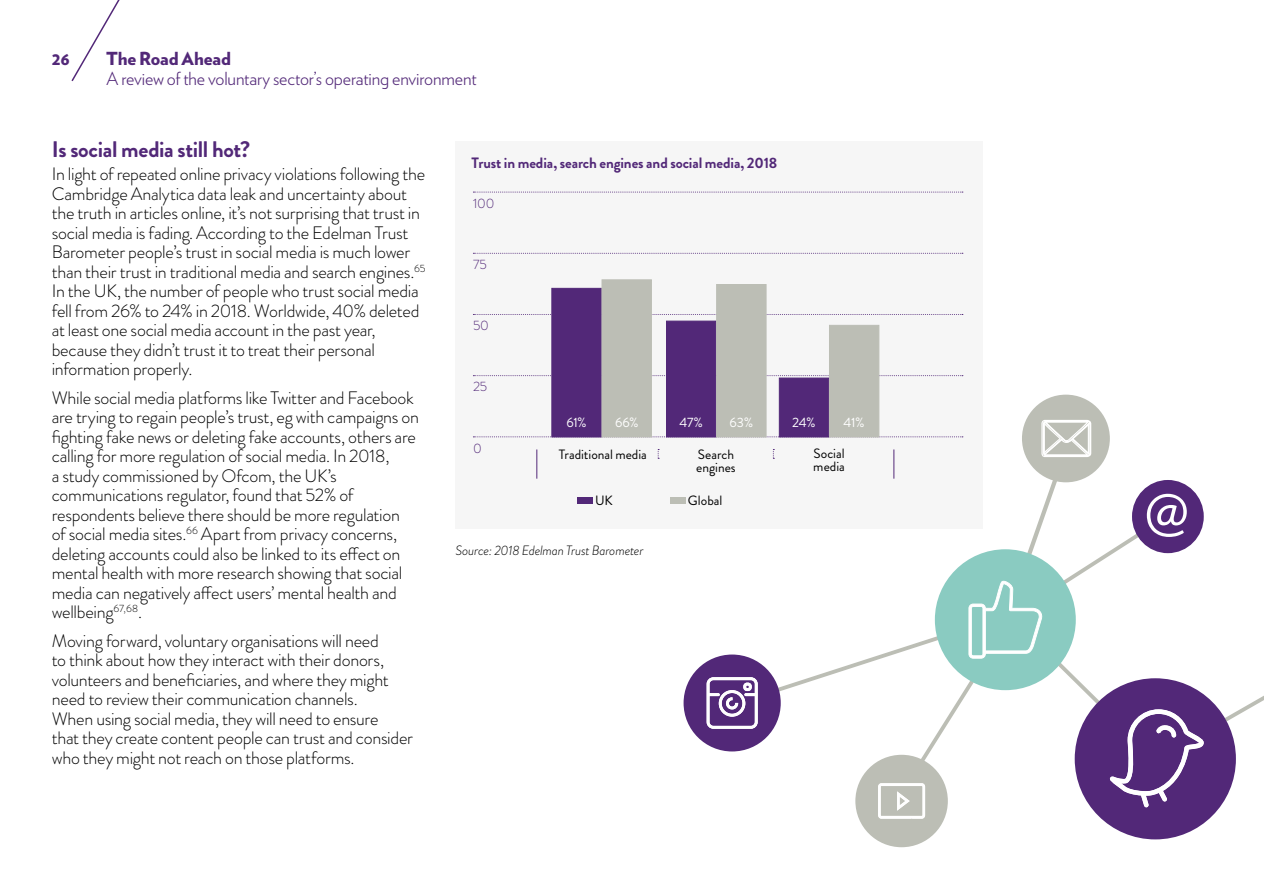
<style>
.page{position:relative;width:1264px;height:893px;background:#fff}
.page>*{position:absolute;margin:0;border:0;box-sizing:border-box;transform-origin:0 0}
.t1{font:700 22.5px "Brandon Grotesque";letter-spacing:-.015em;color:#522878}
.t2{font:300 18px/19.5px "Brandon Grotesque";letter-spacing:-.015em;color:#000}
.t3{font:300 18px "Verlag";letter-spacing:-.01em;color:#522878}
.t4{font:900 18px "Verlag";letter-spacing:-.005em;color:#522878}
.t5{font:700 15px "Brandon Grotesque";letter-spacing:-.01em;color:#522878}
.t6{font:13.5px/13px "Brandon Grotesque";color:#000}
.t7{font:italic 300 13.5px "Brandon Grotesque";letter-spacing:-.015em;color:#000}
.t8{font:13.5px "Brandon Grotesque";color:#fff}
.t9{font:300 13.5px "Brandon Grotesque";letter-spacing:-.015em;color:#522878}
</style>
<div class="page">
<svg style="left:71px;top:0;width:49px;height:82px"></svg>
<div style="left:454px;top:141px;width:528px;height:388px;background:#f6f6f6"></div>
<svg style="left:473px;top:192px;width:490px;height:1px"></svg>
<svg style="left:473px;top:253px;width:490px;height:1px"></svg>
<svg style="left:473px;top:314px;width:490px;height:1px"></svg>
<svg style="left:473px;top:375px;width:490px;height:1px"></svg>
<div style="left:551px;top:288px;width:50px;height:149px;background:#522878;border:1px solid #522878"></div>
<div style="left:601px;top:279px;width:51px;height:158px;background:#bcbeb5;border:1px solid #bcbeb5"></div>
<div style="left:666px;top:321px;width:50px;height:116px;background:#522878"></div>
<div style="left:716px;top:284px;width:50px;height:153px;background:#bcbeb5"></div>
<div style="left:779px;top:378px;width:50px;height:59px;background:#522878;border:1px solid #522878"></div>
<div style="left:829px;top:325px;width:50px;height:112px;background:#bcbeb5"></div>
<div style="left:1022px;top:395px;width:87px;height:87px;background:#bcbeb5;border-radius:50%"></div>
<div style="left:1074px;top:678px;width:162px;height:161px;background:#522878;border-radius:50%"></div>
<div style="left:855px;top:755px;width:93px;height:92px;background:#bcbeb5;border-radius:50%"></div>
<svg style="left:473px;top:420px;width:791px;height:399px"></svg>
<p class="t4" style="left:52px;top:44px;width:20px">26</p>
<p class="t4" style="left:106px;top:44px;width:126px">The Road Ahead</p>
<p class="t3" style="left:106px;top:65px;width:372px">A review of the voluntary sector’s operating environment</p>
<p class="t1" style="left:52px;top:133px;width:200px">Is social media still hot?</p>
<p class="t2" style="left:52px;top:164px;width:375px">In light of repeated online privacy violations following the Cambridge Analytica data leak and uncertainty about the truth in articles online, it’s not surprising that trust in social media is fading. According to the Edelman Trust Barometer people’s trust in social media is much lower than their trust in traditional media and search engines.<sup>65<br></sup>In the UK, the number of people who trust social media fell from 26% to 24% in 2018. Worldwide, 40% deleted at least one social media account in the past year, because they didn’t trust it to treat their personal information properly.</p>
<p class="t2" style="left:52px;top:388px;width:369px">While social media platforms like Twitter and Facebook are trying to regain people’s trust, eg with campaigns on fighting fake news or deleting fake accounts, others are calling for more regulation of social media. In 2018,<br>a study commissioned by Ofcom, the UK’s communications regulator, found that 52% of respondents believe there should be more regulation<br>of social media sites.<sup>66</sup> Apart from privacy concerns, deleting accounts could also be linked to its effect on mental health with more research showing that social media can negatively affect users’ mental health and wellbeing<sup>67,68</sup>.</p>
<p class="t2" style="left:52px;top:631px;width:363px">Moving forward, voluntary organisations will need<br>to think about how they interact with their donors, volunteers and beneficiaries, and where they might need to review their communication channels.<br>When using social media, they will need to ensure<br>that they create content people can trust and consider who they might not reach on those platforms.</p>
<p class="t5" style="left:471px;top:153px;width:307px">Trust in media, search engines and social media, 2018</p>
<p class="t9" style="left:473px;top:194px;width:23px">100</p>
<p class="t9" style="left:473px;top:255px;width:15px">75</p>
<p class="t9" style="left:473px;top:316px;width:17px">50</p>
<p class="t9" style="left:473px;top:377px;width:16px">25</p>
<p class="t9" style="left:473px;top:439px;width:10px">0</p>
<p class="t8" style="left:566px;top:413px;width:22px">61%</p>
<p class="t8" style="left:615px;top:413px;width:25px">66%</p>
<p class="t8" style="left:679px;top:413px;width:25px">47%</p>
<p class="t8" style="left:729px;top:413px;width:25px">63%</p>
<p class="t8" style="left:792px;top:413px;width:25px">24%</p>
<p class="t8" style="left:843px;top:413px;width:22px">41%</p>
<p class="t6" style="left:559px;top:448px;width:90px">Traditional media</p>
<p class="t6" style="left:696px;top:448px;width:41px">Search engines</p>
<p class="t6" style="left:813px;top:447px;width:33px">Social media</p>
<p class="t6" style="left:595px;top:493px;width:19px">UK</p>
<p class="t6" style="left:688px;top:493px;width:36px">Global</p>
<p class="t7" style="left:455px;top:541px;width:189px">Source: 2018 Edelman Trust Barometer</p>
</div>
